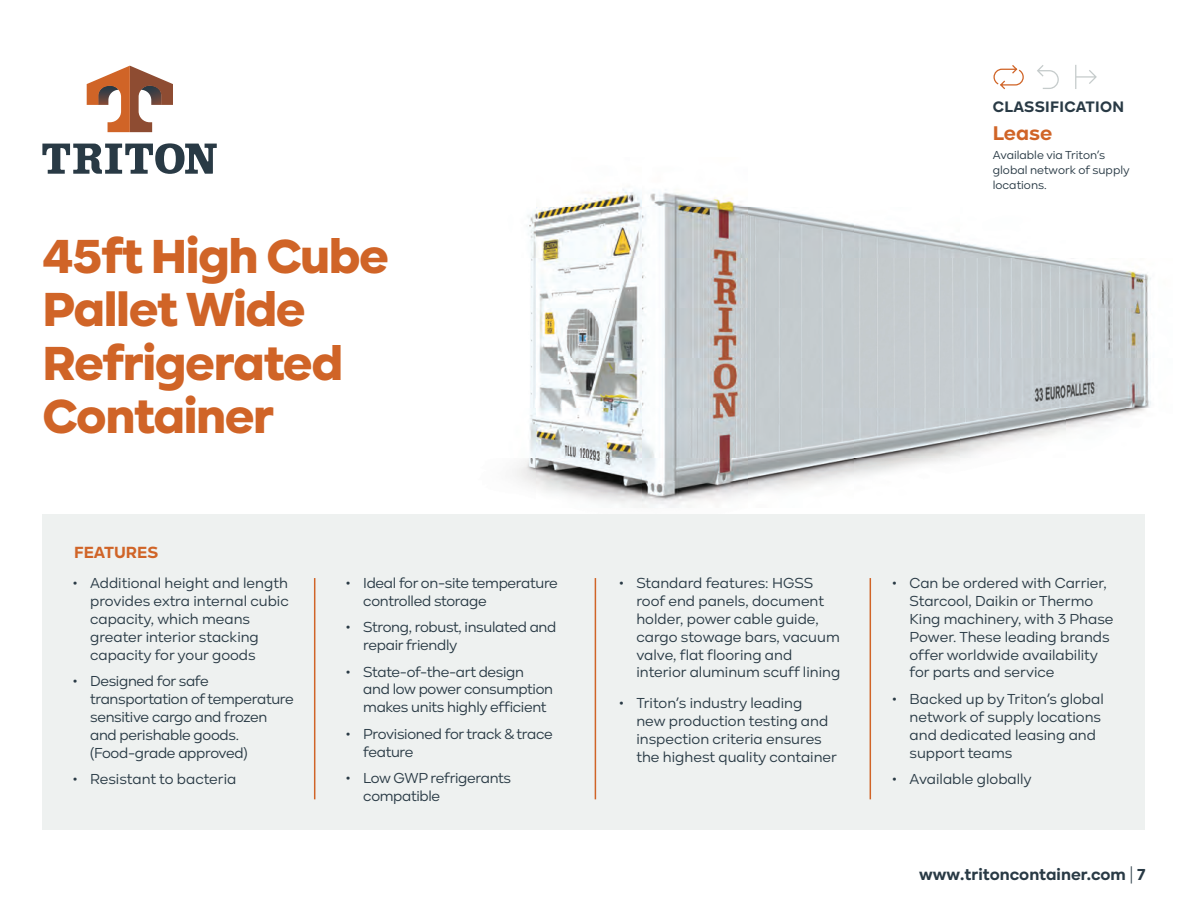
<style>
.page{position:relative;width:1188px;height:918px;background:#fff}
.page>*{position:absolute;margin:0;border:0;box-sizing:border-box;transform-origin:0 0}
.t1{font:900 49.5px/53.4px "Kinetika";letter-spacing:-.03em;color:#d06427}
.t2{font:700 20.55px "Kinetika";color:#d06427}
.t3{font:700 16.8px "Kinetika";color:#d06427}
.t4{font:700 16.5px "Kinetika";color:#293a45}
.t5{font:700 15.75px "Kinetika";letter-spacing:.02em;color:#293a45}
.t6{font:15px/18px "Kinetika";color:#293a45}
.t7{font:15px/17.9px "Kinetika";letter-spacing:-.02em;color:#293a45}
.t8{font:12px/15px "Kinetika";color:#293a45}
.s1{font-weight:400}
</style>
<div class="page">
<img style="left:515px;top:189px;width:636px;height:319px">
<div style="left:43px;top:514px;width:1102px;height:316px;background:#eef1f0"></div>
<hr style="left:314px;top:578px;width:1px;height:221px;background:#d06427">
<hr style="left:595px;top:578px;width:1px;height:221px;background:#d06427">
<hr style="left:870px;top:578px;width:1px;height:221px;background:#d06427">
<svg style="left:42px;top:143px;width:175px;height:31px"></svg>
<svg style="left:87px;top:66px;width:86px;height:66px"></svg>
<svg style="left:1075px;top:65px;width:22px;height:24px"></svg>
<svg style="left:1037px;top:65px;width:22px;height:24px"></svg>
<svg style="left:993px;top:65px;width:31px;height:25px"></svg>
<h1 class="t1" style="left:43px;top:229px;width:348px">45ft High Cube<br>Pallet Wide<br>Refrigerated<br>Container</h1>
<p class="t3" style="left:74px;top:542px;width:86px">FEATURES</p>
<p class="t6" style="left:90px;top:574px;width:200px;text-indent:-18px">• Additional height and length provides extra internal cubic capacity, which means greater interior stacking capacity for your goods</p>
<p class="t7" style="left:90px;top:672px;width:205px;text-indent:-18px">• Designed for safe transportation of temperature sensitive cargo and frozen and perishable goods. (Food-grade approved)</p>
<p class="t6" style="left:72px;top:770px;width:165px">• Resistant to bacteria</p>
<p class="t7" style="left:363px;top:574px;width:196px;text-indent:-18px">• Ideal for on-site temperature controlled storage</p>
<p class="t7" style="left:363px;top:618px;width:195px;text-indent:-18px">• Strong, robust, insulated and repair friendly</p>
<p class="t7" style="left:363px;top:662px;width:191px;text-indent:-18px">• State-of-the-art design and low power consumption makes units highly efficient</p>
<p class="t7" style="left:363px;top:725px;width:191px;text-indent:-18px">• Provisioned for track &amp; trace feature</p>
<p class="t7" style="left:363px;top:769px;width:149px;text-indent:-18px">• Low GWP refrigerants compatible</p>
<p class="t5" style="left:993px;top:98px;width:133px">CLASSIFICATION</p>
<h2 class="t2" style="left:993px;top:120px;width:61px">Lease</h2>
<p class="t8" style="left:993px;top:147px;width:138px">Available via Triton’s global network of supply locations.</p>
<p class="t6" style="left:636px;top:574px;width:205px;text-indent:-18px">• Standard features: HGSS roof end panels, document holder, power cable guide, cargo stowage bars, vacuum valve, flat flooring and interior aluminum scuff lining</p>
<p class="t6" style="left:636px;top:694px;width:202px;text-indent:-18px">• Triton’s industry leading<br>new production testing and inspection criteria ensures the highest quality container</p>
<p class="t6" style="left:910px;top:574px;width:206px;text-indent:-18px">• Can be ordered with Carrier,<br>Starcool, Daikin or Thermo<br>King machinery, with 3 Phase<br>Power. These leading brands offer worldwide availability for parts and service</p>
<p class="t6" style="left:910px;top:690px;width:196px;text-indent:-18px">• Backed up by Triton’s global network of supply locations and dedicated leasing and support teams</p>
<p class="t6" style="left:892px;top:770px;width:141px">• Available globally</p>
<p class="t4" style="left:919px;top:865px;width:228px">www.tritoncontainer.com <span class="s1">|</span> 7</p>
</div>
